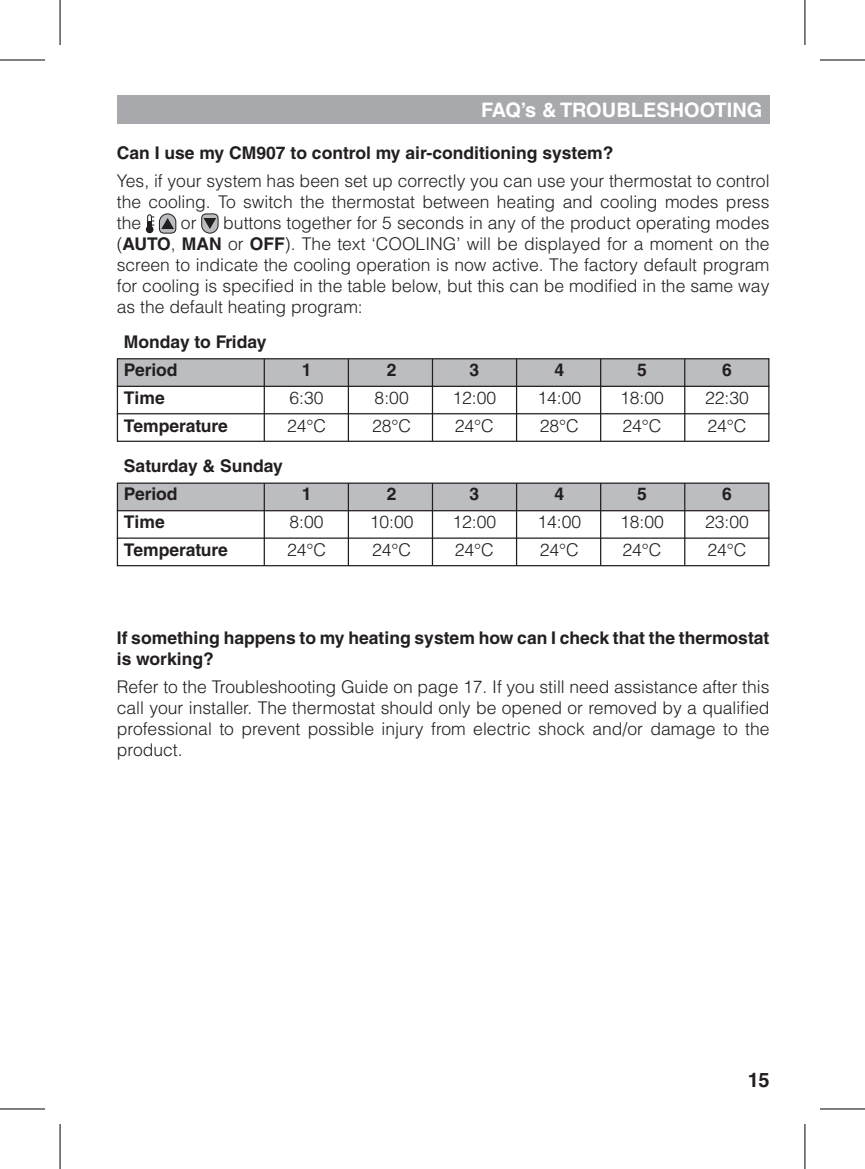
<style>
.page{position:relative;width:865px;height:1169px;background:#fff}
.page>*{position:absolute;margin:0;border:0;box-sizing:border-box;transform-origin:0 0}
.t1{font:700 20px "Helvetica LT Std";color:#fff}
.t2{font:700 20px "Helvetica LT Std";color:#231f20}
.t3{font:300 17.5px/21px "Helvetica";color:#231f20;text-align:justify}
.t4{font:700 17.5px/21px "Helvetica";color:#231f20}
.t5{font:300 17.5px "Helvetica LT Std";color:#231f20}
.t6{font:700 17.5px/28px "Helvetica LT Std";color:#231f20}
.s1{font-weight:700}
</style>
<div class="page">
<div style="left:117px;top:95px;width:652px;height:29px;background:#a8a9ad"></div>
<svg style="left:146px;top:214px;width:30px;height:19px"></svg>
<svg style="left:201px;top:214px;width:17px;height:19px"></svg>
<div style="left:117px;top:359px;width:651px;height:27px;background:#bcbdc0"></div>
<div style="left:117px;top:358px;width:652px;height:84px;border:1px solid #231f20"></div>
<hr style="left:117px;top:386px;width:652px;height:1px;background:#231f20">
<hr style="left:117px;top:413px;width:652px;height:1px;background:#231f20">
<hr style="left:263px;top:359px;width:2px;height:82px;background:#231f20">
<hr style="left:347px;top:359px;width:2px;height:82px;background:#231f20">
<hr style="left:431px;top:359px;width:2px;height:82px;background:#231f20">
<hr style="left:515px;top:359px;width:2px;height:82px;background:#231f20">
<hr style="left:599px;top:359px;width:2px;height:82px;background:#231f20">
<hr style="left:683px;top:359px;width:2px;height:82px;background:#231f20">
<div style="left:117px;top:483px;width:651px;height:28px;background:#bcbdc0"></div>
<div style="left:117px;top:482px;width:652px;height:84px;border:1px solid #231f20"></div>
<hr style="left:117px;top:510px;width:652px;height:1px;background:#231f20">
<hr style="left:117px;top:537px;width:652px;height:2px;background:#231f20">
<hr style="left:263px;top:483px;width:2px;height:82px;background:#231f20">
<hr style="left:347px;top:483px;width:2px;height:82px;background:#231f20">
<hr style="left:431px;top:483px;width:2px;height:82px;background:#231f20">
<hr style="left:515px;top:483px;width:2px;height:82px;background:#231f20">
<hr style="left:599px;top:483px;width:2px;height:82px;background:#231f20">
<hr style="left:683px;top:483px;width:2px;height:82px;background:#231f20">
<hr style="left:60px;top:0;width:1px;height:45px;background:#000">
<hr style="left:0;top:60px;width:45px;height:1px;background:#000">
<hr style="left:804px;top:0;width:1px;height:45px;background:#000">
<hr style="left:819px;top:60px;width:45px;height:1px;background:#000">
<hr style="left:60px;top:1124px;width:1px;height:45px;background:#000">
<hr style="left:0;top:1108px;width:45px;height:1px;background:#000">
<hr style="left:804px;top:1124px;width:1px;height:45px;background:#000">
<hr style="left:819px;top:1108px;width:45px;height:1px;background:#000">
<p class="t1" style="left:481px;top:98px;width:282px">FAQ’s &amp; TROUBLESHOOTING</p>
<p class="t4" style="left:117px;top:142px;width:498px">Can I use my CM907 to control my air-conditioning system?</p>
<p class="t3" style="left:117px;top:170px;width:654px">Yes, if your system has been set up correctly you can use your thermostat to control the cooling. To switch the thermostat between heating and cooling modes press the</p>
<p class="t3" style="left:117px;top:212px;width:654px;text-indent:106px">buttons together for 5 seconds in any of the product operating modes (<span class="s1">AUTO</span>, <span class="s1">MAN</span> or <span class="s1">OFF</span>). The text ‘COOLING’ will be displayed for a moment on the screen to indicate the cooling operation is now active. The factory default program for cooling is specified in the table below, but this can be modified in the same way as the default heating program:</p>
<p class="t6" style="left:124px;top:327px;width:144px">Monday to Friday<br>Period</p>
<p class="t3" style="left:181px;top:212px;width:17px">or</p>
<p class="t6" style="left:301px;top:355px;width:11px">1</p>
<p class="t6" style="left:386px;top:355px;width:11px">2</p>
<p class="t6" style="left:469px;top:355px;width:11px">3</p>
<p class="t6" style="left:554px;top:355px;width:11px">4</p>
<p class="t6" style="left:636px;top:355px;width:11px">5</p>
<p class="t6" style="left:721px;top:355px;width:11px">6</p>
<p class="t6" style="left:124px;top:384px;width:42px">Time</p>
<p class="t5" style="left:289px;top:387px;width:36px">6:30</p>
<p class="t5" style="left:374px;top:387px;width:36px">8:00</p>
<p class="t5" style="left:452px;top:387px;width:45px">12:00</p>
<p class="t5" style="left:537px;top:387px;width:45px">14:00</p>
<p class="t5" style="left:619px;top:387px;width:45px">18:00</p>
<p class="t5" style="left:704px;top:387px;width:45px">22:30</p>
<p class="t6" style="left:124px;top:412px;width:105px">Temperature</p>
<p class="t5" style="left:287px;top:415px;width:41px">24°C</p>
<p class="t5" style="left:372px;top:415px;width:41px">28°C</p>
<p class="t5" style="left:454px;top:415px;width:41px">24°C</p>
<p class="t5" style="left:539px;top:415px;width:41px">28°C</p>
<p class="t5" style="left:622px;top:415px;width:41px">24°C</p>
<p class="t5" style="left:707px;top:415px;width:41px">24°C</p>
<p class="t6" style="left:124px;top:452px;width:160px">Saturday &amp; Sunday<br>Period</p>
<p class="t6" style="left:301px;top:480px;width:11px">1</p>
<p class="t6" style="left:386px;top:480px;width:11px">2</p>
<p class="t6" style="left:469px;top:480px;width:11px">3</p>
<p class="t6" style="left:554px;top:480px;width:11px">4</p>
<p class="t6" style="left:636px;top:480px;width:11px">5</p>
<p class="t6" style="left:721px;top:480px;width:11px">6</p>
<p class="t6" style="left:124px;top:508px;width:42px">Time</p>
<p class="t5" style="left:289px;top:511px;width:36px">8:00</p>
<p class="t5" style="left:369px;top:511px;width:45px">10:00</p>
<p class="t5" style="left:452px;top:511px;width:45px">12:00</p>
<p class="t5" style="left:537px;top:511px;width:45px">14:00</p>
<p class="t5" style="left:619px;top:511px;width:45px">18:00</p>
<p class="t5" style="left:704px;top:511px;width:45px">23:00</p>
<p class="t6" style="left:124px;top:536px;width:105px">Temperature</p>
<p class="t5" style="left:287px;top:539px;width:41px">24°C</p>
<p class="t5" style="left:372px;top:539px;width:41px">24°C</p>
<p class="t5" style="left:454px;top:539px;width:41px">24°C</p>
<p class="t5" style="left:539px;top:539px;width:41px">24°C</p>
<p class="t5" style="left:622px;top:539px;width:41px">24°C</p>
<p class="t5" style="left:707px;top:539px;width:41px">24°C</p>
<p class="t4" style="left:117px;top:627px;width:653px">If something happens to my heating system how can I check that the thermostat is working?</p>
<p class="t3" style="left:117px;top:676px;width:654px">Refer to the Troubleshooting Guide on page 17. If you still need assistance after this call your installer. The thermostat should only be opened or removed by a qualified professional to prevent possible injury from electric shock and/or damage to the product.</p>
<p class="t2" style="left:747px;top:1067px;width:23px">15</p>
</div>
